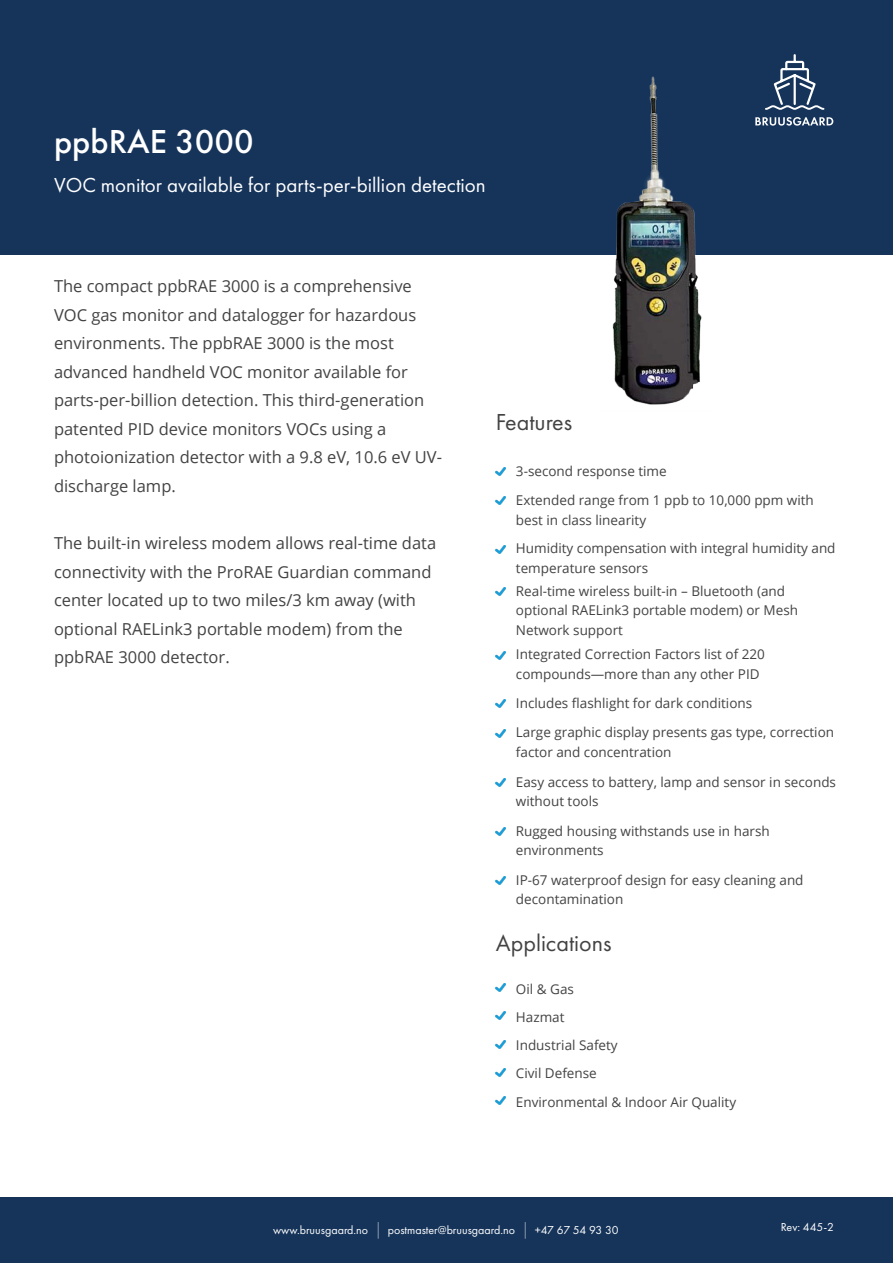
<style>
.page{position:relative;width:893px;height:1263px;background:#fff}
.page>*{position:absolute;margin:0;border:0;box-sizing:border-box;transform-origin:0 0}
.t1{font:500 34.5px "Futura PT";color:#fff}
.t2{font:24px "Futura PT";color:#434343}
.t3{font:21px "Futura PT";color:#fff}
.t4{font:16.5px/28.5px "Open Sans";color:#434343}
.t5{font:13.5px/19.5px "Open Sans";color:#434343}
.t6{font:12px "Futura PT";color:#fff}
</style>
<div class="page">
<div style="left:0;top:0;width:893px;height:254px;background:#16345a"></div>
<div style="left:0;top:1198px;width:893px;height:65px;background:#16345a"></div>
<svg style="left:755px;top:54px;width:78px;height:72px"></svg>
<svg style="left:378px;top:1222px;width:1px;height:17px"></svg>
<svg style="left:525px;top:1222px;width:1px;height:17px"></svg>
<img style="left:599px;top:76px;width:114px;height:329px">
<svg style="left:496px;top:983px;width:9px;height:8px"></svg>
<svg style="left:496px;top:1012px;width:9px;height:8px"></svg>
<svg style="left:496px;top:1040px;width:9px;height:8px"></svg>
<svg style="left:496px;top:1068px;width:9px;height:8px"></svg>
<svg style="left:496px;top:1096px;width:9px;height:9px"></svg>
<svg style="left:496px;top:468px;width:9px;height:8px"></svg>
<svg style="left:496px;top:587px;width:9px;height:9px"></svg>
<svg style="left:496px;top:651px;width:9px;height:8px"></svg>
<svg style="left:496px;top:699px;width:9px;height:8px"></svg>
<svg style="left:496px;top:729px;width:9px;height:8px"></svg>
<svg style="left:496px;top:778px;width:9px;height:8px"></svg>
<svg style="left:496px;top:827px;width:9px;height:8px"></svg>
<svg style="left:496px;top:876px;width:9px;height:8px"></svg>
<svg style="left:496px;top:497px;width:9px;height:8px"></svg>
<svg style="left:496px;top:545px;width:9px;height:8px"></svg>
<h1 class="t1" style="left:54px;top:121px;width:201px">ppbRAE 3000</h1>
<h3 class="t3" style="left:54px;top:172px;width:433px">VOC monitor available for parts-per-billion detection</h3>
<p class="t4" style="left:54px;top:272px;width:390px">The compact ppbRAE 3000 is a comprehensive VOC gas monitor and datalogger for hazardous environments. The ppbRAE 3000 is the most advanced handheld VOC monitor available for parts-per-billion detection. This third-generation patented PID device monitors VOCs using a photoionization detector with a 9.8 eV, 10.6 eV UV&shy;discharge lamp.</p>
<p class="t4" style="left:54px;top:528px;width:384px">The built-in wireless modem allows real-time data connectivity with the ProRAE Guardian command center located up to two miles/3 km away (with optional RAELink3 portable modem) from the ppbRAE 3000 detector.</p>
<h2 class="t2" style="left:496px;top:407px;width:78px">Features</h2>
<p class="t5" style="left:516px;top:461px;width:152px">3-second response time</p>
<p class="t5" style="left:516px;top:490px;width:299px">Extended range from 1 ppb to 10,000 ppm with best in class linearity</p>
<p class="t5" style="left:516px;top:538px;width:321px">Humidity compensation with integral humidity and temperature sensors</p>
<p class="t5" style="left:516px;top:581px;width:284px">Real-time wireless built-in – Bluetooth (and optional RAELink3 portable modem) or Mesh<br>Network support</p>
<p class="t5" style="left:516px;top:644px;width:250px">Integrated Correction Factors list of 220 compounds—more than any other PID</p>
<p class="t5" style="left:516px;top:693px;width:238px">Includes flashlight for dark conditions</p>
<p class="t5" style="left:516px;top:722px;width:320px">Large graphic display presents gas type, correction factor and concentration</p>
<p class="t5" style="left:516px;top:771px;width:322px">Easy access to battery, lamp and sensor in seconds without tools</p>
<p class="t5" style="left:516px;top:821px;width:255px">Rugged housing withstands use in harsh environments</p>
<p class="t5" style="left:516px;top:870px;width:289px">IP-67 waterproof design for easy cleaning and decontamination</p>
<h2 class="t2" style="left:496px;top:929px;width:117px">Applications</h2>
<p class="t5" style="left:516px;top:974px;width:222px;line-height:28.2px">Oil &amp; Gas<br>Hazmat<br>Industrial Safety<br>Civil Defense<br>Environmental &amp; Indoor Air Quality</p>
<p class="t6" style="left:273px;top:1223px;width:97px">www.bruusgaard.no</p>
<p class="t6" style="left:388px;top:1223px;width:129px">postmaster@bruusgaard.no</p>
<p class="t6" style="left:535px;top:1223px;width:85px">+47 67 54 93 30</p>
<p class="t6" style="left:781px;top:1219px;width:55px">Rev: 445-2</p>
</div>
